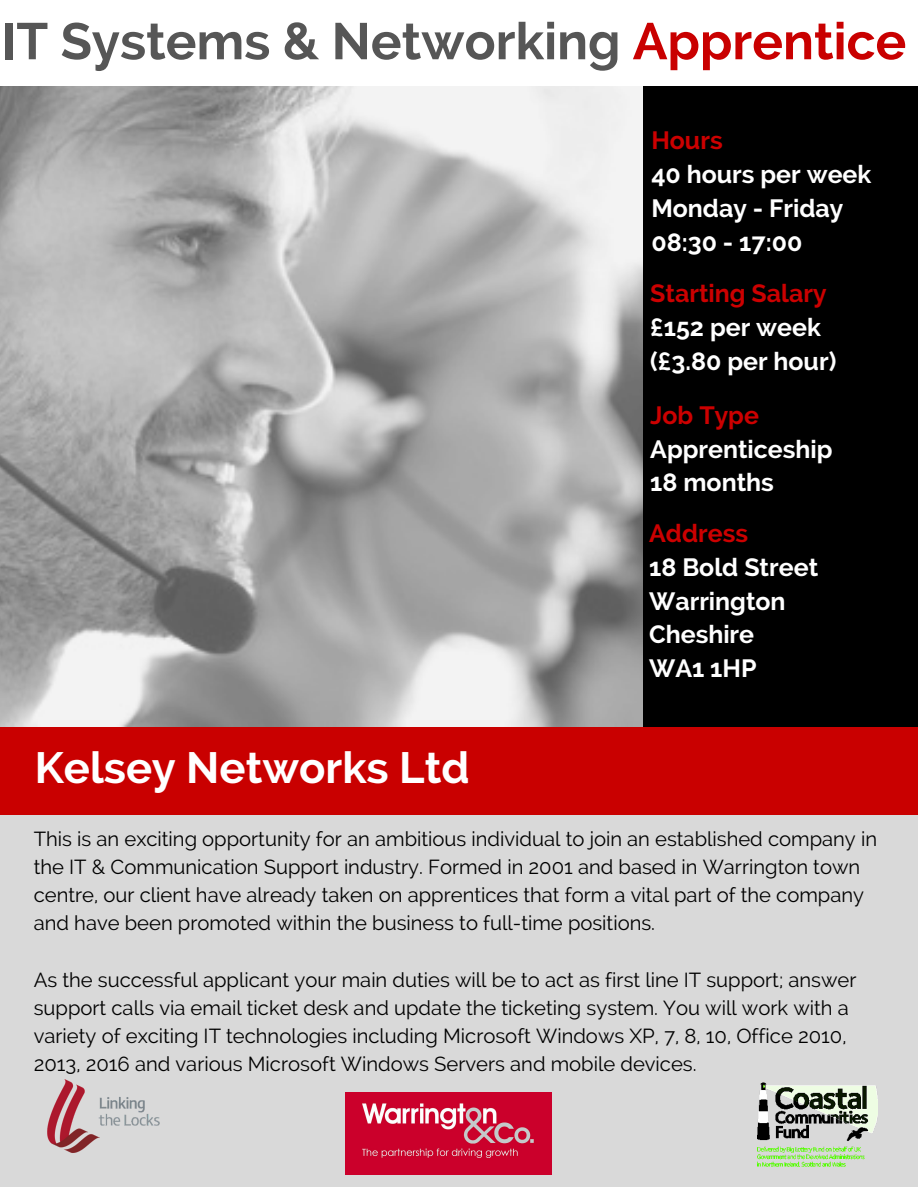
<style>
.page{position:relative;width:918px;height:1187px;background:#fff}
.page>*{position:absolute;margin:0;border:0;box-sizing:border-box;transform-origin:0 0}
.t1{font:700 51.3px "Raleway";color:#565656}
.t2{font:700 43.65px "Raleway";color:#fff}
.t3{font:700 24.9px/33.8px "Raleway";color:#fff}
.t4{font:700 24.9px "Raleway";color:#c00}
.t5{font:20.25px/28.2px "Raleway";color:#000}
.s1{color:#c90000}
</style>
<div class="page">
<div style="left:0;top:0;width:918px;height:1186px;background:#d9d9d9"></div>
<img style="left:0;top:86px;width:644px;height:640px">
<div style="left:644px;top:0;width:274px;height:735px;background:#000"></div>
<div style="left:0;top:0;width:918px;height:86px;background:#fff"></div>
<div style="left:0;top:726px;width:918px;height:88px;background:#c90000"></div>
<img style="left:345px;top:1092px;width:206px;height:82px">
<img style="left:47px;top:1079px;width:113px;height:74px">
<img style="left:757px;top:1082px;width:121px;height:84px">
<h1 class="t1" style="left:2px;top:11px;width:906px">IT Systems &amp; Networking <span class="s1">Apprentice</span></h1>
<p class="t4" style="left:651px;top:126px;width:73px">Hours</p>
<p class="t3" style="left:651px;top:157px;width:222px">40 hours per week<br>Monday - Friday<br>08:30 - 17:00</p>
<p class="t4" style="left:650px;top:279px;width:178px">Starting Salary</p>
<p class="t3" style="left:650px;top:310px;width:188px">£152 per week (£3.80 per hour)</p>
<p class="t4" style="left:650px;top:400px;width:110px">Job Type</p>
<p class="t3" style="left:650px;top:432px;width:184px">Apprenticeship<br>18 months</p>
<p class="t4" style="left:649px;top:518px;width:100px">Address</p>
<p class="t3" style="left:649px;top:550px;width:171px">18 Bold Street<br>Warrington<br>Cheshire<br>WA1 1HP</p>
<h2 class="t2" style="left:35px;top:742px;width:436px">Kelsey Networks Ltd</h2>
<p class="t5" style="left:34px;top:824px;width:845px">This is an exciting opportunity for an ambitious individual to join an established company in the IT &amp; Communication Support industry. Formed in 2001 and based in Warrington town centre, our client have already taken on apprentices that form a vital part of the company and have been promoted within the business to full-time positions.</p>
<p class="t5" style="left:34px;top:965px;width:824px">As the successful applicant your main duties will be to act as first line IT support; answer support calls via email ticket desk and update the ticketing system. You will work with a variety of exciting IT technologies including Microsoft Windows XP, 7, 8, 10, Office 2010, 2013, 2016 and various Microsoft Windows Servers and mobile devices.</p>
</div>
